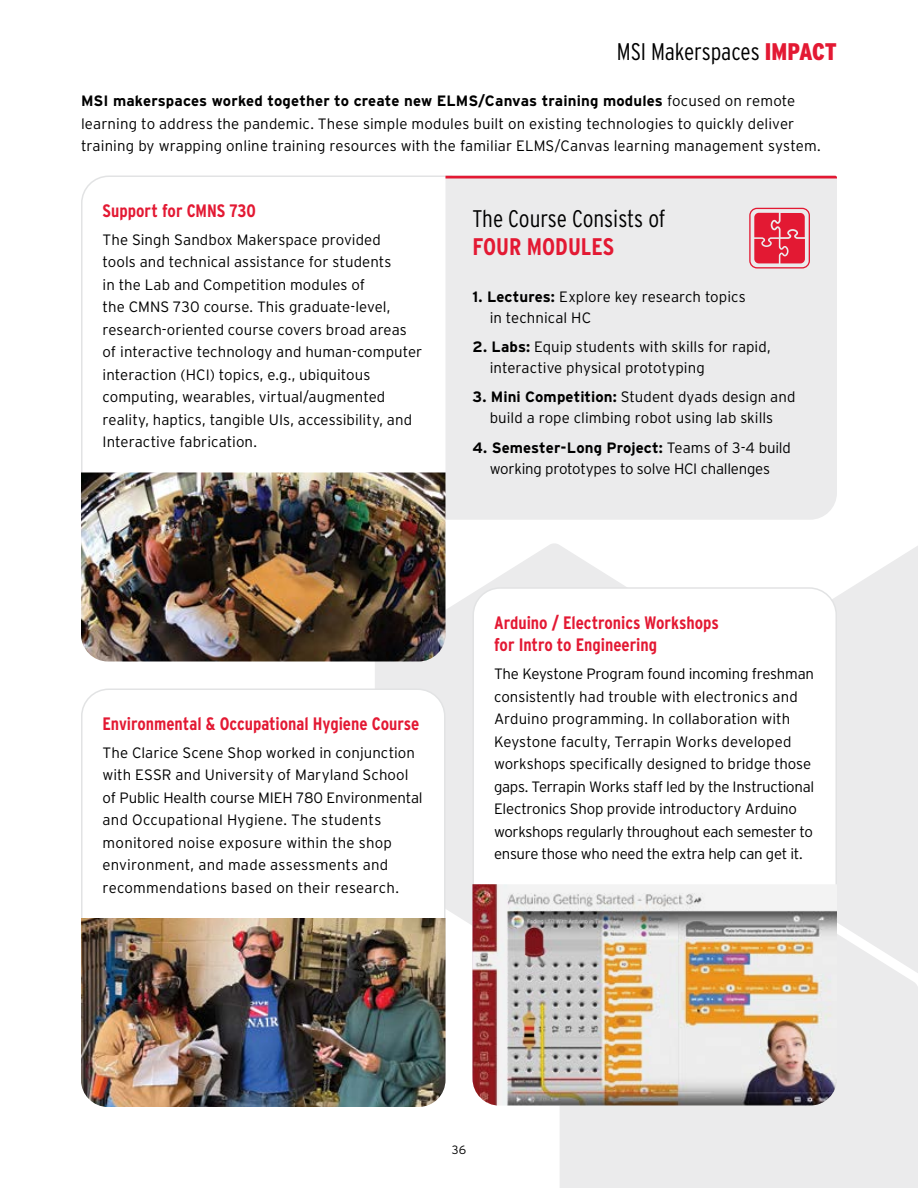
<style>
.page{position:relative;width:918px;height:1188px;background:#fff}
.page>*{position:absolute;margin:0;border:0;box-sizing:border-box;transform-origin:0 0}
.t1{font:300 24px "Interstate Condensed";letter-spacing:-.005em;color:#000}
.t2{font:700 24px "Interstate Condensed";color:#e31933}
.t3{font:700 18px/22.5px "Interstate Condensed";color:#e31933}
.t4{font:300 15px/22.5px "Interstate";color:#000}
.t5{font:300 12px "Interstate";color:#000}
.s1{font-weight:900;color:#e31933}
.s2{font-weight:700}
</style>
<div class="page">
<div style="left:375px;top:543px;width:185px;height:331px;background:#ebebec"></div>
<div style="left:837px;top:645px;width:81px;height:229px;background:#ebebec"></div>
<svg style="left:446px;top:543px;width:103px;height:102px"></svg>
<svg style="left:446px;top:874px;width:26px;height:51px"></svg>
<svg style="left:560px;top:546px;width:358px;height:99px"></svg>
<div style="left:560px;top:874px;width:358px;height:314px;background:#ebebec"></div>
<div style="left:473px;top:588px;width:363px;height:512px;background:#fff;border-radius:27px"></div>
<img style="left:472px;top:884px;width:365px;height:222px">
<div style="left:82px;top:689px;width:363px;height:417px;background:#fff;border-radius:27px"></div>
<img style="left:81px;top:918px;width:365px;height:189px">
<svg style="left:81px;top:175px;width:365px;height:297px"></svg>
<div style="left:446px;top:175px;width:391px;height:345px;background:#ebebec"></div>
<hr style="left:446px;top:176px;width:391px;height:2px;background:#e31933">
<svg style="left:749px;top:208px;width:61px;height:60px;background:#e55a6c"></svg>
<img style="left:81px;top:472px;width:365px;height:190px">
<h1 class="t1" style="left:617px;top:38px;width:222px">MSI Makerspaces <span class="s1">IMPACT</span></h1>
<p class="t4" style="left:81px;top:90px;width:740px"><span class="s2">MSI makerspaces worked together to create new ELMS/Canvas training modules</span> focused on remote learning to address the pandemic. These simple modules built on existing technologies to quickly deliver training by wrapping online training resources with the familiar ELMS/Canvas learning management system.</p>
<p class="t3" style="left:103px;top:199px;width:155px">Support for CMNS 730</p>
<p class="t4" style="left:103px;top:228px;width:321px">The Singh Sandbox Makerspace provided<br>tools and technical assistance for students<br>in the Lab and Competition modules of<br>the CMNS 730 course. This graduate-level, research-oriented course covers broad areas of interactive technology and human-computer interaction (HCI) topics, e.g., ubiquitous computing, wearables, virtual/augmented reality, haptics, tangible UIs, accessibility, and Interactive fabrication.</p>
<h1 class="t1" style="left:472px;top:205px;width:195px">The Course Consists of</h1>
<h1 class="t2" style="left:472px;top:234px;width:143px">FOUR MODULES</h1>
<p class="t4" style="left:490px;top:286px;width:258px;line-height:21px;text-indent:-17px"><span class="s2">1. Lectures:</span> Explore key research topics in technical HC</p>
<p class="t4" style="left:490px;top:336px;width:282px;line-height:21px;text-indent:-17px"><span class="s2">2. Labs:</span> Equip students with skills for rapid, interactive physical prototyping</p>
<p class="t4" style="left:472px;top:387px;width:324px;line-height:21px;text-align:center"><span class="s2">3. Mini Competition:</span> Student dyads design and build a rope climbing robot using lab skills</p>
<p class="t4" style="left:472px;top:437px;width:320px;line-height:21px;text-align:center"><span class="s2">4. Semester-Long Project:</span> Teams of 3-4 build working prototypes to solve HCI challenges</p>
<p class="t3" style="left:103px;top:712px;width:318px">Environmental &amp; Occupational Hygiene Course</p>
<p class="t4" style="left:103px;top:741px;width:322px">The Clarice Scene Shop worked in conjunction with ESSR and University of Maryland School of Public Health course MIEH 780 Environmental and Occupational Hygiene. The students monitored noise exposure within the shop environment, and made assessments and recommendations based on their research.</p>
<p class="t3" style="left:494px;top:611px;width:226px">Arduino / Electronics Workshops for Intro to Engineering</p>
<p class="t4" style="left:494px;top:662px;width:322px">The Keystone Program found incoming freshman consistently had trouble with electronics and Arduino programming. In collaboration with Keystone faculty, Terrapin Works developed workshops specifically designed to bridge those gaps. Terrapin Works staff led by the Instructional Electronics Shop provide introductory Arduino workshops regularly throughout each semester to ensure those who need the extra help can get it.</p>
<p class="t5" style="left:452px;top:1143px;width:16px">36</p>
</div>
